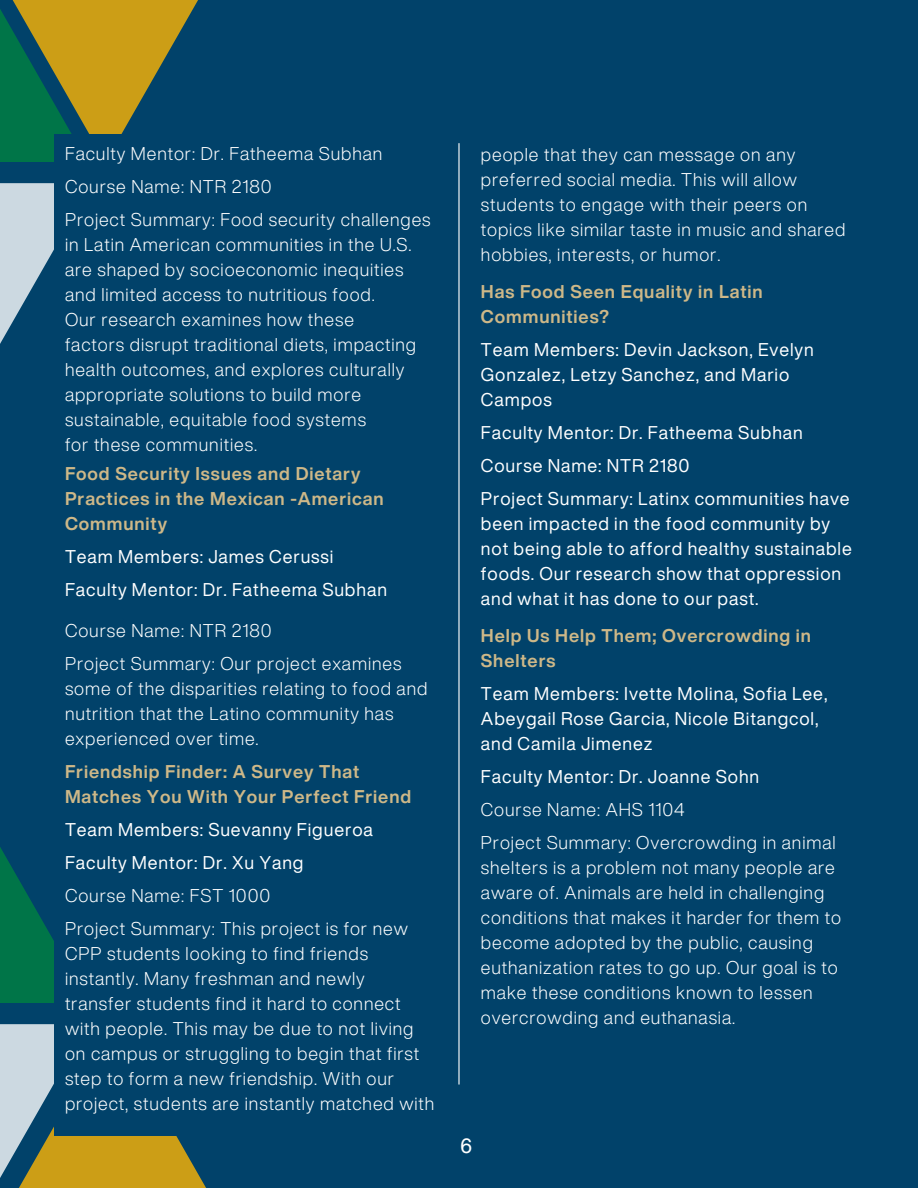
<style>
.page{position:relative;width:918px;height:1188px;background:#01426a}
.page>*{position:absolute;margin:0;border:0;box-sizing:border-box;transform-origin:0 0}
.t1{font:21px "Helvetica LT Pro";color:#fff}
.t2{font:300 18px/25px "Helvetica Now Display";letter-spacing:.05em;color:#fff}
.t3{font:18px/25px "Helvetica Now Display";letter-spacing:.05em;color:#fff}
.t4{font:700 18px/25px "Helvetica Now Display";letter-spacing:.05em;color:#ceb888}
</style>
<div class="page">
<svg style="left:0;top:847px;width:54px;height:156px;fill:#007548"></svg>
<svg style="left:0;top:1024px;width:5px;height:154px"></svg>
<svg style="left:5px;top:1024px;width:201px;height:164px"></svg>
<svg style="left:88px;top:0;width:110px;height:134px"></svg>
<svg style="left:0;top:0;width:88px;height:162px"></svg>
<svg style="left:0;top:183px;width:54px;height:161px;fill:#ccd9e1"></svg>
<div style="left:54px;top:134px;width:323px;height:205px;background:#01426a"></div>
<div style="left:54px;top:899px;width:323px;height:237px;background:#01426a"></div>
<hr style="left:458px;top:143px;width:2px;height:942px;background:#fff">
<p class="t2" style="left:65px;top:141px;width:319px">Faculty Mentor: Dr. Fatheema Subhan</p>
<p class="t2" style="left:65px;top:174px;width:208px">Course Name: NTR 2180</p>
<p class="t2" style="left:65px;top:207px;width:367px">Project Summary: Food security challenges in Latin American communities in the U.S. are shaped by socioeconomic inequities and limited access to nutritious food.</p>
<h1 class="t2" style="left:65px;top:307px;width:291px">Our research examines how these</h1>
<p class="t2" style="left:65px;top:332px;width:353px">factors disrupt traditional diets, impacting health outcomes, and explores culturally appropriate solutions to build more sustainable, equitable food systems</p>
<p class="t2" style="left:65px;top:432px;width:194px">for these communities.</p>
<p class="t4" style="left:65px;top:461px;width:320px">Food Security Issues and Dietary<br>Practices in the Mexican -American<br>Community</p>
<p class="t3" style="left:65px;top:544px;width:270px">Team Members: James Cerussi</p>
<p class="t3" style="left:65px;top:577px;width:324px">Faculty Mentor: Dr. Fatheema Subhan</p>
<p class="t2" style="left:65px;top:618px;width:208px">Course Name: NTR 2180</p>
<p class="t2" style="left:65px;top:651px;width:364px">Project Summary: Our project examines some of the disparities relating to food and nutrition that the Latino community has experienced over time.</p>
<p class="t4" style="left:65px;top:759px;width:348px">Friendship Finder: A Survey That<br>Matches You With Your Perfect Friend</p>
<p class="t3" style="left:65px;top:817px;width:309px">Team Members: Suevanny Figueroa</p>
<h1 class="t3" style="left:65px;top:850px;width:240px">Faculty Mentor: Dr. Xu Yang</h1>
<p class="t2" style="left:65px;top:883px;width:207px">Course Name: FST 1000</p>
<p class="t2" style="left:65px;top:916px;width:371px">Project Summary: This project is for new CPP students looking to find friends instantly. Many freshman and newly transfer students find it hard to connect with people. This may be due to not living on campus or struggling to begin that first step to form a new friendship. With our project, students are instantly matched with</p>
<p class="t2" style="left:481px;top:142px;width:366px">people that they can message on any preferred social media. This will allow students to engage with their peers on topics like similar taste in music and shared hobbies, interests, or humor.</p>
<h1 class="t4" style="left:481px;top:279px;width:283px">Has Food Seen Equality in Latin<br>Communities?</h1>
<p class="t3" style="left:481px;top:337px;width:334px">Team Members: Devin Jackson, Evelyn<br>Gonzalez, Letzy Sanchez, and Mario<br>Campos</p>
<p class="t3" style="left:481px;top:420px;width:324px">Faculty Mentor: Dr. Fatheema Subhan</p>
<p class="t3" style="left:481px;top:453px;width:210px">Course Name: NTR 2180</p>
<p class="t3" style="left:481px;top:486px;width:370px">Project Summary: Latinx communities have been impacted in the food community by</p>
<h1 class="t3" style="left:481px;top:536px;width:372px">not being able to afford healthy sustainable foods. Our research show that oppression and what it has done to our past.</h1>
<p class="t4" style="left:481px;top:623px;width:332px">Help Us Help Them; Overcrowding in<br>Shelters</p>
<p class="t3" style="left:481px;top:681px;width:348px">Team Members: Ivette Molina, Sofia Lee,<br>Abeygail Rose Garcia, Nicole Bitangcol, and Camila Jimenez</p>
<p class="t3" style="left:481px;top:764px;width:280px">Faculty Mentor: Dr. Joanne Sohn</p>
<p class="t2" style="left:481px;top:797px;width:205px">Course Name: AHS 1104</p>
<p class="t2" style="left:481px;top:830px;width:362px">Project Summary: Overcrowding in animal shelters is a problem not many people are aware of. Animals are held in challenging conditions that makes it harder for them to become adopted by the public, causing euthanization rates to go up. Our goal is to make these conditions known to lessen overcrowding and euthanasia.</p>
<p class="t1" style="left:460px;top:1138px;width:13px">6</p>
</div>
